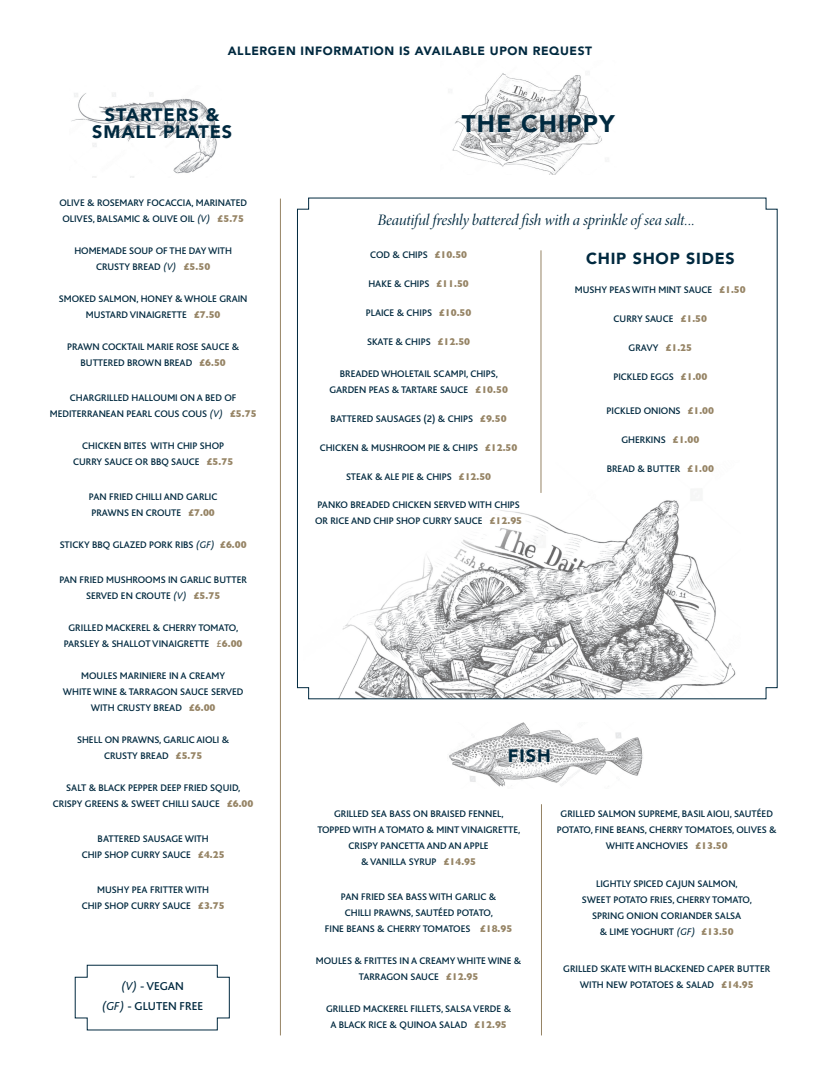
<style>
.page{position:relative;width:820px;height:1078px;background:#fff}
.page>*{position:absolute;margin:0;border:0;box-sizing:border-box;transform-origin:0 0}
.t1{font:900 24px "Avenir";letter-spacing:.05em;color:#00293f}
.t2{font:900 18px/17px "Avenir";letter-spacing:.05em;color:#00293f;text-align:center}
.t3{font:16px "Minion Pro It Disp";letter-spacing:-.015em;color:#00293f}
.t4{font:900 16px "Avenir";letter-spacing:.05em;color:#00293f}
.t5{font:900 12px "Avenir";letter-spacing:.05em;color:#00293f}
.t6{font:500 12px/19.8px "Bliss";color:#00293f;text-align:center}
.t7{font:500 10px/16px "Bliss";color:#00293f;text-align:center}
.s1{font-weight:400;font-style:italic}
.s2{font-family:"Gill Sans";font-weight:700;color:#968465}
.s3{color:#968465}
</style>
<div class="page">
<img style="left:452px;top:73px;width:150px;height:102px">
<svg style="left:297px;top:197px;width:480px;height:502px"></svg>
<hr style="left:280px;top:198px;width:1px;height:837px;background:#968465">
<hr style="left:540px;top:250px;width:1px;height:243px;background:#968465">
<svg style="left:74px;top:964px;width:156px;height:66px"></svg>
<img style="left:71px;top:92px;width:147px;height:85px">
<img style="left:449px;top:722px;width:194px;height:65px">
<hr style="left:540px;top:804px;width:1px;height:231px;background:#968465">
<p class="t5" style="left:228px;top:40px;width:366px">ALLERGEN INFORMATION IS AVAILABLE UPON REQUEST</p>
<h2 class="t2" style="left:92px;top:106px;width:141px">STARTERS &amp;<br>SMALL PLATES</h2>
<p class="t7" style="left:59px;top:195px;width:189px;text-align:left">OLIVE &amp; ROSEMARY FOCACCIA, MARINATED<br>OLIVES, BALSAMIC &amp; OLIVE OIL <span class="s1">(V)</span> <span class="s2">£5.75</span></p>
<p class="t7" style="left:74px;top:243px;width:159px">HOMEMADE SOUP OF THE DAY WITH<br>CRUSTY BREAD <span class="s1">(V)</span> <span class="s2">£5.50</span></p>
<p class="t7" style="left:59px;top:291px;width:190px">SMOKED SALMON, HONEY &amp; WHOLE GRAIN<br>MUSTARD VINAIGRETTE <span class="s2">£7.50</span></p>
<p class="t7" style="left:67px;top:339px;width:173px">PRAWN COCKTAIL MARIE ROSE SAUCE &amp;<br>BUTTERED BROWN BREAD <span class="s2">£6.50</span></p>
<p class="t7" style="left:50px;top:390px;width:208px">CHARGRILLED HALLOUMI ON A BED OF<br>MEDITERRANEAN PEARL COUS COUS <span class="s1">(V)</span> <span class="s2">£5.75</span></p>
<p class="t7" style="left:73px;top:438px;width:162px">CHICKEN BITES WITH CHIP SHOP<br>CURRY SAUCE OR BBQ SAUCE <span class="s2">£5.75</span></p>
<p class="t7" style="left:89px;top:489px;width:130px;text-align:left">PAN FRIED CHILLI AND GARLIC<br>PRAWNS EN CROUTE <span class="s2">£7.00</span></p>
<p class="t7" style="left:60px;top:537px;width:188px">STICKY BBQ GLAZED PORK RIBS <span class="s1">(GF)</span> <span class="s2">£6.00</span></p>
<p class="t7" style="left:59px;top:571px;width:189px">PAN FRIED MUSHROOMS IN GARLIC BUTTER<br>SERVED EN CROUTE <span class="s1">(V)</span> <span class="s2">£5.75</span></p>
<p class="t7" style="left:64px;top:619px;width:180px">GRILLED MACKEREL &amp; CHERRY TOMATO,<br>PARSLEY &amp; SHALLOT VINAIGRETTE <span class="s3">£</span><span class="s2">6.00</span></p>
<p class="t7" style="left:63px;top:667px;width:182px">MOULES MARINIERE IN A CREAMY<br>WHITE WINE &amp; TARRAGON SAUCE SERVED<br>WITH CRUSTY BREAD <span class="s2">£6.00</span></p>
<p class="t7" style="left:77px;top:731px;width:153px">SHELL ON PRAWNS, GARLIC AIOLI &amp;<br>CRUSTY BREAD <span class="s2">£5.75</span></p>
<p class="t7" style="left:53px;top:779px;width:202px">SALT &amp; BLACK PEPPER DEEP FRIED SQUID,<br>CRISPY GREENS &amp; SWEET CHILLI SAUCE <span class="s2">£6.00</span></p>
<p class="t7" style="left:82px;top:830px;width:144px">BATTERED SAUSAGE WITH<br>CHIP SHOP CURRY SAUCE <span class="s2">£4.25</span></p>
<p class="t7" style="left:82px;top:881px;width:144px">MUSHY PEA FRITTER WITH<br>CHIP SHOP CURRY SAUCE <span class="s2">£3.75</span></p>
<p class="t6" style="left:102px;top:976px;width:103px"><span class="s1">(V)</span> - VEGAN<br><span class="s1">(GF)</span> - GLUTEN FREE</p>
<h1 class="t1" style="left:461px;top:103px;width:154px">THE CHIPPY</h1>
<h3 class="t3" style="left:377px;top:210px;width:319px">Beautiful freshly battered fish with a sprinkle of sea salt...</h3>
<p class="t7" style="left:370px;top:247px;width:99px">COD &amp; CHIPS <span class="s2">£10.50</span></p>
<p class="t7" style="left:368px;top:276px;width:102px">HAKE &amp; CHIPS <span class="s2">£11.50</span></p>
<p class="t7" style="left:365px;top:305px;width:107px">PLAICE &amp; CHIPS <span class="s2">£10.50</span></p>
<p class="t7" style="left:367px;top:334px;width:105px">SKATE &amp; CHIPS <span class="s2">£12.50</span></p>
<p class="t7" style="left:329px;top:366px;width:180px">BREADED WHOLETAIL SCAMPI, CHIPS,<br>GARDEN PEAS &amp; TARTARE SAUCE <span class="s2">£10.50</span></p>
<p class="t7" style="left:330px;top:411px;width:177px">BATTERED SAUSAGES (2) &amp; CHIPS <span class="s2">£9.50</span></p>
<p class="t7" style="left:319px;top:440px;width:199px">CHICKEN &amp; MUSHROOM PIE &amp; CHIPS <span class="s2">£12.50</span></p>
<p class="t7" style="left:346px;top:469px;width:147px">STEAK &amp; ALE PIE &amp; CHIPS <span class="s2">£12.50</span></p>
<p class="t7" style="left:315px;top:497px;width:208px;text-align:left">PANKO BREADED CHICKEN SERVED WITH CHIPS<br>OR RICE AND CHIP SHOP CURRY SAUCE <span class="s2">£12.95</span></p>
<h3 class="t4" style="left:585px;top:244px;width:150px">CHIP SHOP SIDES</h3>
<p class="t7" style="left:574px;top:281px;width:172px">MUSHY PEAS WITH MINT SAUCE <span class="s2">£1.50</span></p>
<p class="t7" style="left:613px;top:310px;width:95px">CURRY SAUCE <span class="s2">£1.50</span></p>
<p class="t7" style="left:628px;top:339px;width:65px">GRAVY <span class="s2">£1.25</span></p>
<p class="t7" style="left:613px;top:368px;width:95px">PICKLED EGGS <span class="s2">£1.00</span></p>
<p class="t7" style="left:606px;top:403px;width:109px">PICKLED ONIONS <span class="s2">£1.00</span></p>
<p class="t7" style="left:621px;top:432px;width:79px">GHERKINS <span class="s2">£1.00</span></p>
<p class="t7" style="left:606px;top:461px;width:109px">BREAD &amp; BUTTER <span class="s2">£1.00</span></p>
<h2 class="t2" style="left:507px;top:746px;width:44px">FISH</h2>
<p class="t7" style="left:317px;top:805px;width:204px">GRILLED SEA BASS ON BRAISED FENNEL,<br>TOPPED WITH A TOMATO &amp; MINT VINAIGRETTE,<br>CRISPY PANCETTA AND AN APPLE<br>&amp; VANILLA SYRUP <span class="s2">£14.95</span></p>
<p class="t7" style="left:325px;top:888px;width:189px">PAN FRIED SEA BASS WITH GARLIC &amp;<br>CHILLI PRAWNS, SAUTÉED POTATO,<br>FINE BEANS &amp; CHERRY TOMATOES <span class="s2">£18.95</span></p>
<p class="t7" style="left:316px;top:952px;width:207px">MOULES &amp; FRITTES IN A CREAMY WHITE WINE &amp;<br>TARRAGON SAUCE <span class="s2">£12.95</span></p>
<p class="t7" style="left:326px;top:1000px;width:186px">GRILLED MACKEREL FILLETS, SALSA VERDE &amp;<br>A BLACK RICE &amp; QUINOA SALAD <span class="s2">£12.95</span></p>
<p class="t7" style="left:556px;top:805px;width:221px">GRILLED SALMON SUPREME, BASIL AIOLI, SAUTÉED<br>POTATO, FINE BEANS, CHERRY TOMATOES, OLIVES &amp;<br>WHITE ANCHOVIES <span class="s2">£13.50</span></p>
<p class="t7" style="left:581px;top:875px;width:171px">LIGHTLY SPICED CAJUN SALMON,<br>SWEET POTATO FRIES, CHERRY TOMATO,<br>SPRING ONION CORIANDER SALSA<br>&amp; LIME YOGHURT <span class="s1">(GF)</span> <span class="s2">£13.50</span></p>
<p class="t7" style="left:563px;top:960px;width:208px">GRILLED SKATE WITH BLACKENED CAPER BUTTER<br>WITH NEW POTATOES &amp; SALAD <span class="s2">£14.95</span></p>
</div>
